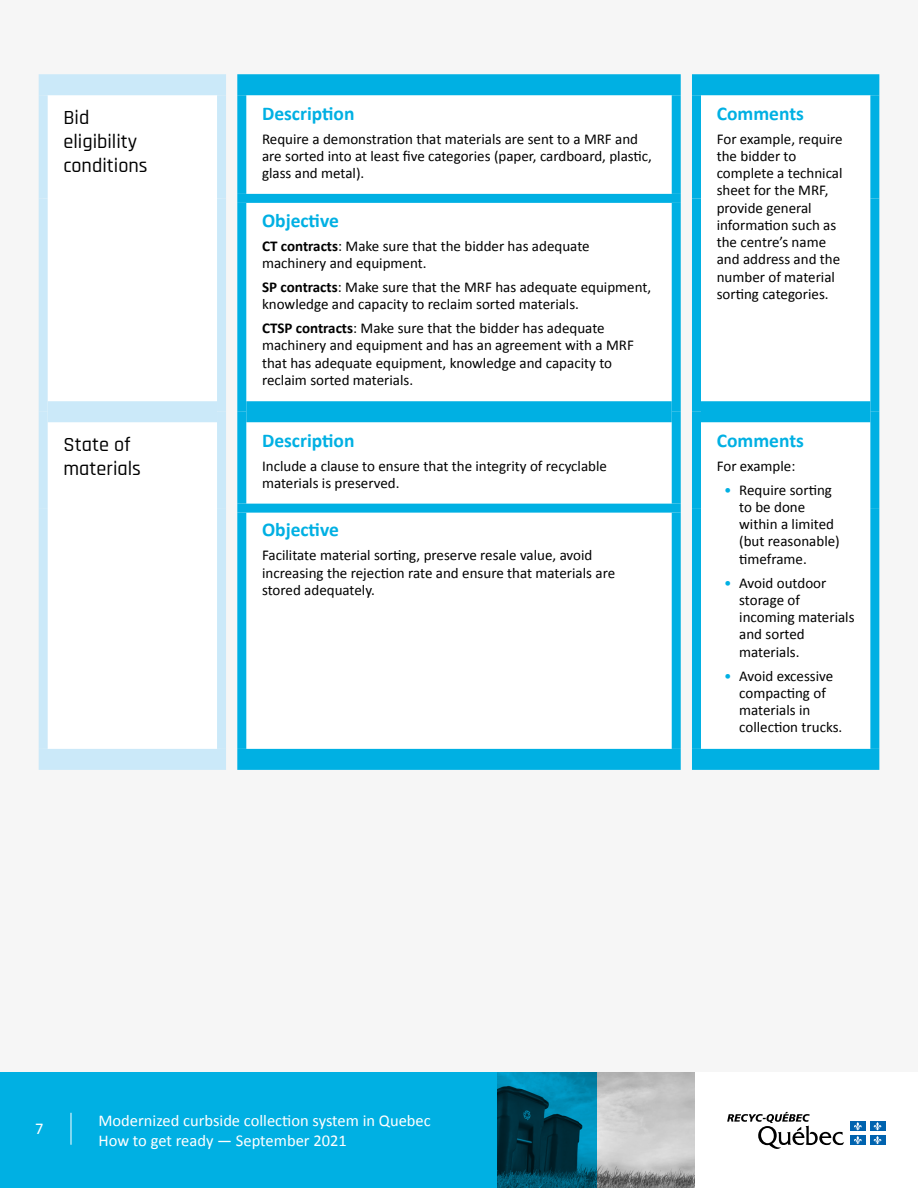
<style>
.page{position:relative;width:918px;height:1188px;background:#fff}
.page>*{position:absolute;margin:0;border:0;box-sizing:border-box;transform-origin:0 0}
.t1{font:500 20.25px/24px "Rajdhani";color:#000}
.t2{font:700 19.5px "Calibri";color:#00b0e3}
.t3{font:16.5px/19.8px "Calibri";color:#fff}
.t4{font:15px/17.2px "Calibri";color:#000}
.s1{font-weight:700}
.s2{color:#00b0e3}
</style>
<div class="page">
<div style="left:0;top:1071px;width:596px;height:117px;background:#00b0e3"></div>
<img style="left:498px;top:1071px;width:197px;height:117px">
<div style="left:0;top:0;width:918px;height:1071px;background:#f6f6f6"></div>
<hr style="left:71px;top:1113px;width:1px;height:32px;background:#fff">
<svg style="left:727px;top:1112px;width:117px;height:37px"></svg>
<div style="left:850px;top:1122px;width:15px;height:9px;background:#0063af"></div>
<svg style="left:854px;top:1122px;width:8px;height:8px"></svg>
<div style="left:870px;top:1122px;width:15px;height:9px;background:#0063af"></div>
<svg style="left:873px;top:1122px;width:9px;height:8px"></svg>
<div style="left:850px;top:1135px;width:15px;height:10px;background:#0063af"></div>
<svg style="left:854px;top:1136px;width:8px;height:8px"></svg>
<div style="left:870px;top:1135px;width:15px;height:10px;background:#0063af"></div>
<svg style="left:873px;top:1136px;width:9px;height:8px"></svg>
<div style="left:246px;top:95px;width:624px;height:654px;background:#fff"></div>
<div style="left:39px;top:749px;width:187px;height:21px;background:#cbe9f9"></div>
<div style="left:692px;top:749px;width:187px;height:21px;background:#00b0e3"></div>
<div style="left:39px;top:95px;width:9px;height:103px;background:#cbe9f9"></div>
<div style="left:217px;top:95px;width:9px;height:103px;background:#cbe9f9"></div>
<div style="left:39px;top:198px;width:9px;height:214px;background:#cbe9f9"></div>
<div style="left:217px;top:198px;width:9px;height:214px;background:#cbe9f9"></div>
<div style="left:237px;top:95px;width:9px;height:99px;background:#00b0e3"></div>
<div style="left:672px;top:95px;width:9px;height:99px;background:#00b0e3"></div>
<div style="left:692px;top:95px;width:9px;height:103px;background:#00b0e3"></div>
<div style="left:870px;top:95px;width:9px;height:103px;background:#00b0e3"></div>
<div style="left:870px;top:198px;width:9px;height:214px;background:#00b0e3"></div>
<div style="left:237px;top:203px;width:9px;height:209px;background:#00b0e3"></div>
<div style="left:672px;top:203px;width:9px;height:209px;background:#00b0e3"></div>
<div style="left:692px;top:198px;width:9px;height:214px;background:#00b0e3"></div>
<div style="left:39px;top:412px;width:9px;height:96px;background:#cbe9f9"></div>
<div style="left:217px;top:412px;width:9px;height:96px;background:#cbe9f9"></div>
<div style="left:39px;top:508px;width:9px;height:241px;background:#cbe9f9"></div>
<div style="left:217px;top:508px;width:9px;height:241px;background:#cbe9f9"></div>
<div style="left:237px;top:412px;width:9px;height:92px;background:#00b0e3"></div>
<div style="left:672px;top:412px;width:9px;height:92px;background:#00b0e3"></div>
<div style="left:692px;top:412px;width:9px;height:96px;background:#00b0e3"></div>
<div style="left:870px;top:412px;width:9px;height:96px;background:#00b0e3"></div>
<div style="left:870px;top:508px;width:9px;height:241px;background:#00b0e3"></div>
<div style="left:237px;top:513px;width:9px;height:236px;background:#00b0e3"></div>
<div style="left:672px;top:513px;width:9px;height:236px;background:#00b0e3"></div>
<div style="left:692px;top:508px;width:9px;height:241px;background:#00b0e3"></div>
<div style="left:39px;top:74px;width:187px;height:21px;background:#cbe9f9"></div>
<div style="left:237px;top:74px;width:444px;height:21px;background:#00b0e3"></div>
<div style="left:692px;top:74px;width:187px;height:21px;background:#00b0e3"></div>
<div style="left:48px;top:401px;width:169px;height:21px;background:#cbe9f9"></div>
<div style="left:246px;top:401px;width:426px;height:21px;background:#00b0e3"></div>
<div style="left:701px;top:401px;width:169px;height:21px;background:#00b0e3"></div>
<div style="left:237px;top:749px;width:444px;height:21px;background:#00b0e3"></div>
<div style="left:237px;top:194px;width:444px;height:9px;background:#00b0e3"></div>
<div style="left:237px;top:504px;width:444px;height:9px;background:#00b0e3"></div>
<h1 class="t1" style="left:63px;top:106px;width:86px">Bid eligibility conditions</h1>
<p class="t2" style="left:262px;top:101px;width:94px">Description</p>
<p class="t4" style="left:262px;top:129px;width:391px">Require a demonstration that materials are sent to a MRF and are sorted into at least five categories (paper, cardboard, plastic, glass and metal).</p>
<p class="t2" style="left:262px;top:208px;width:78px">Objective</p>
<p class="t4" style="left:262px;top:236px;width:329px"><span class="s1">CT contracts</span>: Make sure that the bidder has adequate machinery and equipment.</p>
<p class="t4" style="left:262px;top:277px;width:391px"><span class="s1">SP contracts</span>: Make sure that the MRF has adequate equipment, knowledge and capacity to reclaim sorted materials.</p>
<p class="t4" style="left:262px;top:319px;width:373px"><span class="s1">CTSP contracts</span>: Make sure that the bidder has adequate machinery and equipment and has an agreement with a MRF that has adequate equipment, knowledge and capacity to reclaim sorted materials.</p>
<h2 class="t1" style="left:63px;top:433px;width:79px">State of materials</h2>
<p class="t2" style="left:262px;top:428px;width:94px">Description</p>
<p class="t4" style="left:262px;top:456px;width:347px">Include a clause to ensure that the integrity of recyclable materials is preserved.</p>
<p class="t2" style="left:262px;top:518px;width:78px">Objective</p>
<p class="t4" style="left:262px;top:546px;width:355px">Facilitate material sorting, preserve resale value, avoid increasing the rejection rate and ensure that materials are stored adequately.</p>
<p class="t2" style="left:717px;top:101px;width:89px">Comments</p>
<p class="t4" style="left:717px;top:129px;width:127px">For example, require the bidder to complete a technical sheet for the MRF, provide general information such as the centre’s name and address and the number of material sorting categories.</p>
<p class="t2" style="left:717px;top:428px;width:89px">Comments</p>
<p class="t4" style="left:717px;top:456px;width:80px">For example:</p>
<p class="t4" style="left:739px;top:480px;width:102px;text-indent:-15px"><span class="s2">•</span> Require sorting to be done within a limited (but reasonable) timeframe.</p>
<p class="t4" style="left:739px;top:573px;width:117px;text-indent:-15px"><span class="s2">•</span> Avoid outdoor storage of incoming materials and sorted materials.</p>
<p class="t4" style="left:739px;top:666px;width:105px;text-indent:-15px"><span class="s2">•</span> Avoid excessive compacting of materials in collection trucks.</p>
<p class="t3" style="left:35px;top:1118px;width:10px">7</p>
<p class="t3" style="left:98px;top:1110px;width:334px">Modernized curbside collection system in Quebec<br>How to get ready — September 2021</p>
</div>
